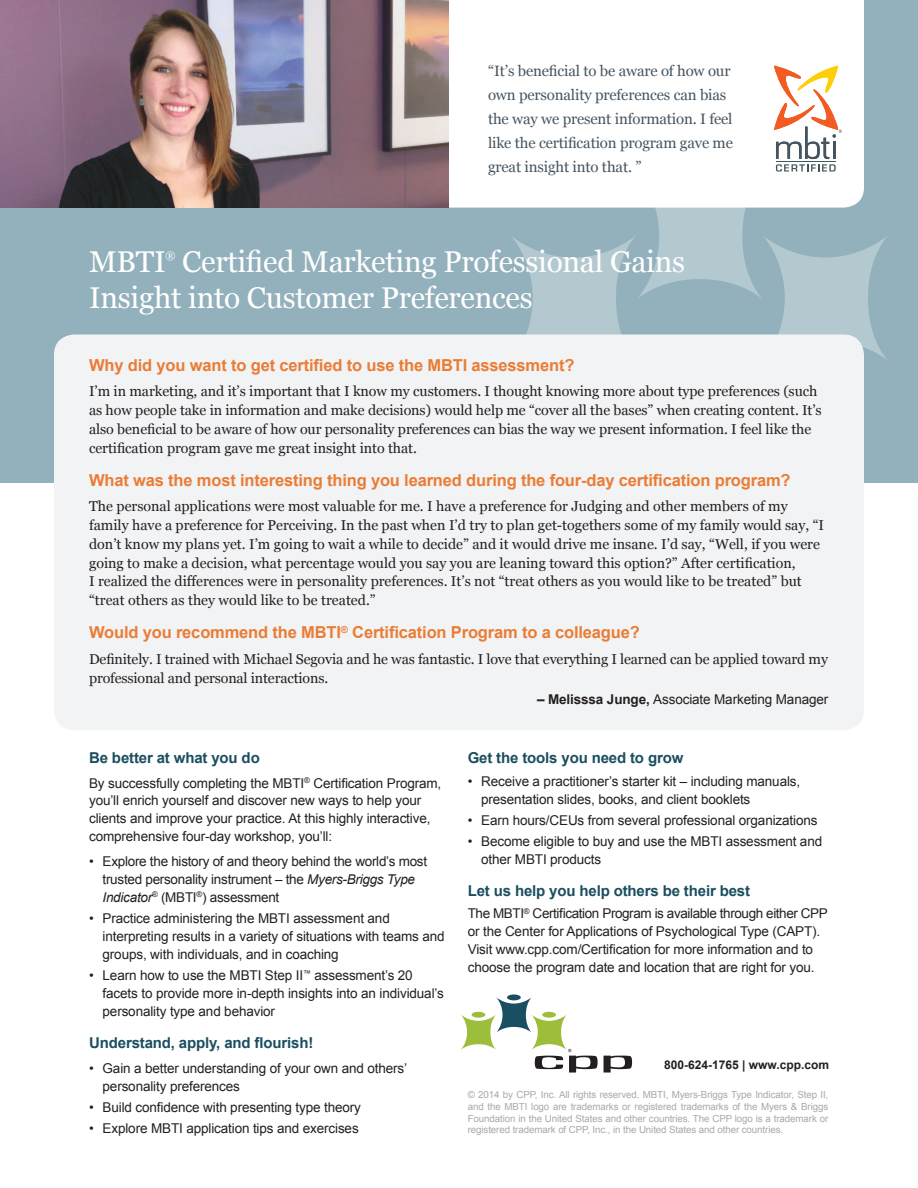
<style>
.page{position:relative;width:918px;height:1188px;background:#fff}
.page>*{position:absolute;margin:0;border:0;box-sizing:border-box;transform-origin:0 0}
.t1{font:30px/36px "Georgia";letter-spacing:-.01em;color:#fff}
.t2{font:700 16.5px "Arial";letter-spacing:-.01em;color:#ea7d36}
.t3{font:15px/24px "Georgia";letter-spacing:-.01em;color:#455560}
.t4{font:700 15px "Arial";letter-spacing:-.01em;color:#1b4e60}
.t5{font:14.25px/18.8px "Georgia";color:#231f20}
.t6{font:13.5px/18px "Arial";letter-spacing:-.01em;color:#231f20}
.t7{font:700 12px "Arial";color:#231f20}
.t8{font:10.5px "Georgia";color:#fff}
.t9{font:9.75px/11.7px "Arial";letter-spacing:-.01em;color:#a8a9ad;text-align:justify}
.s1{font-weight:700}
.s2{font-style:italic}
</style>
<div class="page">
<div style="left:0;top:0;width:918px;height:483px;background:#93b1bc"></div>
<div style="left:448px;top:0;width:416px;height:208px;background:#fff"></div>
<div style="left:54px;top:334px;width:810px;height:396px;background:#f2f3f4;border-radius:20px"></div>
<svg style="left:511px;top:66px;width:376px;height:294px"></svg>
<hr style="left:776px;top:161px;width:60px;height:1px;background:#45555f">
<img style="left:0;top:0;width:448px;height:208px">
<svg style="left:604px;top:1056px;width:28px;height:17px"></svg>
<svg style="left:507px;top:994px;width:14px;height:6px"></svg>
<svg style="left:461px;top:997px;width:137px;height:76px"></svg>
<p class="t3" style="left:488px;top:58px;width:246px">“It’s beneficial to be aware of how our own personality preferences can bias the way we present information. I feel like the certification program gave me great insight into that. ”</p>
<h1 class="t1" style="left:89px;top:242px;width:598px;text-indent:93px">Certified Marketing Professional Gains<br>Insight into Customer Preferences</h1>
<h1 class="t1" style="left:89px;top:242px;width:78px">MBTI</h1>
<p class="t8" style="left:166px;top:247px;width:11px">®</p>
<p class="t2" style="left:89px;top:354px;width:487px">Why did you want to get certified to use the MBTI assessment?</p>
<p class="t5" style="left:89px;top:381px;width:734px">I’m in marketing, and it’s important that I know my customers. I thought knowing more about type preferences (such as how people take in information and make decisions) would help me “cover all the bases” when creating content. It’s also beneficial to be aware of how our personality preferences can bias the way we present information. I feel like the certification program gave me great insight into that.</p>
<p class="t2" style="left:89px;top:469px;width:703px">What was the most interesting thing you learned during the four-day certification program?</p>
<p class="t5" style="left:89px;top:496px;width:737px">The personal applications were most valuable for me. I have a preference for Judging and other members of my family have a preference for Perceiving. In the past when I’d try to plan get-togethers some of my family would say, “I don’t know my plans yet. I’m going to wait a while to decide” and it would drive me insane. I’d say, “Well, if you were going to make a decision, what percentage would you say you are leaning toward this option?” After certification,<br>I realized the differences were in personality preferences. It’s not “treat others as you would like to be treated” but “treat others as they would like to be treated.”</p>
<p class="t2" style="left:89px;top:622px;width:552px">Would you recommend the MBTI<sup>®</sup> Certification Program to a colleague?</p>
<p class="t5" style="left:89px;top:649px;width:740px">Definitely. I trained with Michael Segovia and he was fantastic. I love that everything I learned can be applied toward my professional and personal interactions.</p>
<p class="t6" style="left:537px;top:690px;width:293px"><span class="s1">– Melisssa Junge,</span> Associate Marketing Manager</p>
<p class="t4" style="left:89px;top:747px;width:172px">Be better at what you do</p>
<p class="t6" style="left:89px;top:774px;width:354px">By successfully completing the MBTI<sup>®</sup> Certification Program, you’ll enrich yourself and discover new ways to help your clients and improve your practice. At this highly interactive, comprehensive four-day workshop, you’ll:</p>
<p class="t6" style="left:103px;top:852px;width:326px;text-indent:-14px">• Explore the history of and theory behind the world’s most trusted personality instrument – the <span class="s2">Myers-Briggs Type<br>Indicator</span><sup>®</sup> (MBTI<sup>®</sup>) assessment</p>
<p class="t6" style="left:103px;top:910px;width:344px;text-indent:-14px">• Practice administering the MBTI assessment and interpreting results in a variety of situations with teams and groups, with individuals, and in coaching</p>
<p class="t6" style="left:103px;top:967px;width:343px;text-indent:-14px">• Learn how to use the MBTI Step II<sup>™</sup> assessment’s 20 facets to provide more in-depth insights into an individual’s personality type and behavior</p>
<p class="t4" style="left:89px;top:1033px;width:226px">Understand, apply, and flourish!</p>
<p class="t6" style="left:103px;top:1059px;width:306px;text-indent:-14px">• Gain a better understanding of your own and others’ personality preferences</p>
<p class="t6" style="left:89px;top:1098px;width:273px">• Build confidence with presenting type theory</p>
<p class="t6" style="left:89px;top:1120px;width:271px">• Explore MBTI application tips and exercises</p>
<p class="t4" style="left:468px;top:747px;width:217px">Get the tools you need to grow</p>
<p class="t6" style="left:481px;top:772px;width:321px;text-indent:-14px">• Receive a practitioner’s starter kit – including manuals, presentation slides, books, and client booklets</p>
<p class="t6" style="left:468px;top:811px;width:351px">• Earn hours/CEUs from several professional organizations</p>
<p class="t6" style="left:481px;top:832px;width:343px;text-indent:-14px">• Become eligible to buy and use the MBTI assessment and other MBTI products</p>
<p class="t4" style="left:468px;top:880px;width:284px">Let us help you help others be their best</p>
<p class="t6" style="left:468px;top:905px;width:362px">The MBTI<sup>®</sup> Certification Program is available through either CPP or the Center for Applications of Psychological Type (CAPT).<br>Visit www.cpp.com/Certification for more information and to choose the program date and location that are right for you.</p>
<p class="t7" style="left:664px;top:1057px;width:166px">800-624-1765 | www.cpp.com</p>
<p class="t9" style="left:468px;top:1089px;width:362px">© 2014 by CPP, Inc. All rights reserved. MBTI, Myers-Briggs Type Indicator, Step II, and the MBTI logo are trademarks or registered trademarks of the Myers &amp; Briggs Foundation in the United States and other countries. The CPP logo is a trademark or registered trademark of CPP, Inc., in the United States and other countries.</p>
</div>
